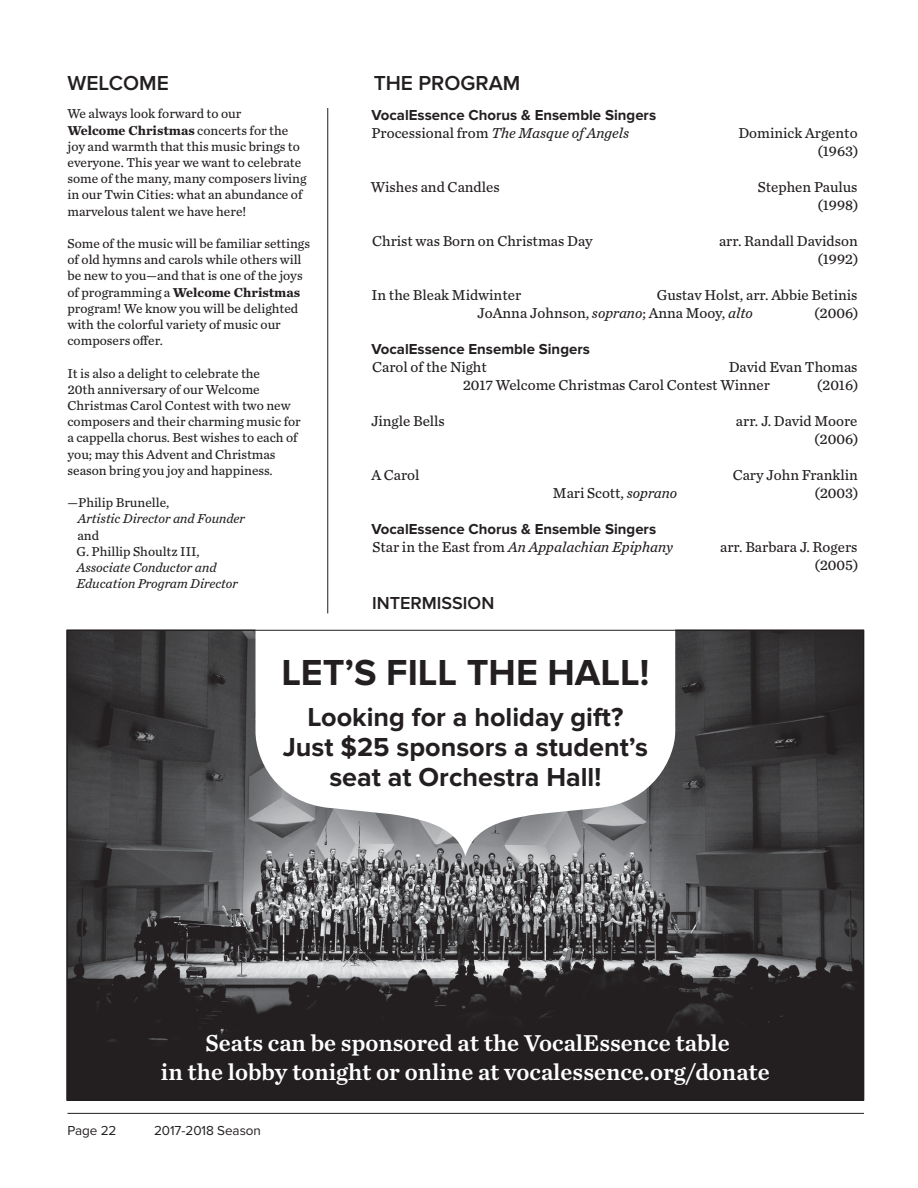
<style>
.page{position:relative;width:918px;height:1188px;background:#fff}
.page>*{position:absolute;margin:0;border:0;box-sizing:border-box;transform-origin:0 0}
.t1{font:700 37.5px "Proxima Nova";color:#231f20}
.t2{font:700 27px/30px "Proxima Nova";color:#231f20;text-align:center}
.t3{font:24px/28.8px "Chronicle Text G3 Semi";color:#fff;text-align:center}
.t4{font:600 21px "Proxima Nova";color:#231f20}
.t5{font:600 18px "Proxima Nova";color:#231f20}
.t6{font:15px/18px "Chronicle Text G3";color:#231f20;text-align:right}
.t7{font:700 15px "Proxima Nova";color:#231f20}
.t8{font:italic 15px "Chronicle Text G3";color:#231f20}
.t9{font:13.5px/16.2px "Chronicle Text G3";color:#231f20}
.t10{font:italic 13.5px/16.2px "Chronicle Text G3";color:#231f20}
.t11{font:13.5px "Proxima Nova";letter-spacing:-.005em;color:#231f20}
.s1{font-weight:700}
.s2{font-style:normal}
.s3{font-style:italic}
</style>
<div class="page">
<hr style="left:68px;top:1113px;width:796px;height:1px;background:#231f20">
<div style="left:67px;top:630px;width:797px;height:470px;background:#231f20"></div>
<img style="left:69px;top:632px;width:793px;height:410px">
<svg style="left:256px;top:629px;width:419px;height:227px;fill:#fff"></svg>
<hr style="left:327px;top:108px;width:1px;height:505px;background:#231f20">
<h3 class="t4" style="left:68px;top:71px;width:103px">WELCOME</h3>
<h3 class="t4" style="left:374px;top:71px;width:148px">THE PROGRAM</h3>
<p class="t9" style="left:68px;top:105px;width:240px">We always look forward to our<br><span class="s1">Welcome Christmas</span> concerts for the joy and warmth that this music brings to everyone. This year we want to celebrate some of the many, many composers living in our Twin Cities: what an abundance of marvelous talent we have here!</p>
<p class="t9" style="left:68px;top:235px;width:244px">Some of the music will be familiar settings of old hymns and carols while others will be new to you—and that is one of the joys of programming a <span class="s1">Welcome Christmas </span>program! We know you will be delighted with the colorful variety of music our composers offer.</p>
<p class="t9" style="left:68px;top:364px;width:235px">It is also a delight to celebrate the<br>20th anniversary of our Welcome Christmas Carol Contest with two new composers and their charming music for a cappella chorus. Best wishes to each of you; may this Advent and Christmas season bring you joy and happiness.</p>
<p class="t9" style="left:68px;top:494px;width:103px">—Philip Brunelle,</p>
<p class="t10" style="left:77px;top:510px;width:169px">Artistic Director and Founder</p>
<p class="t9" style="left:76px;top:526px;width:125px">and<br>G. Phillip Shoultz III,</p>
<p class="t10" style="left:76px;top:559px;width:163px">Associate Conductor and<br>Education Program Director</p>
<p class="t7" style="left:371px;top:106px;width:286px">VocalEssence Chorus &amp; Ensemble Singers</p>
<p class="t8" style="left:372px;top:121px;width:259px"><span class="s2">Processional from</span> The Masque of Angels</p>
<p class="t6" style="left:738px;top:123px;width:122px">Dominick Argento (1963)</p>
<p class="t6" style="left:371px;top:177px;width:130px">Wishes and Candles</p>
<p class="t6" style="left:758px;top:177px;width:102px">Stephen Paulus (1998)</p>
<p class="t6" style="left:372px;top:231px;width:222px">Christ was Born on Christmas Day</p>
<p class="t6" style="left:719px;top:231px;width:141px">arr. Randall Davidson (1992)</p>
<p class="t6" style="left:371px;top:285px;width:151px">In the Bleak Midwinter</p>
<p class="t6" style="left:477px;top:285px;width:382px;text-align:left;text-indent:179px">Gustav Holst, arr. Abbie Betinis<br>JoAnna Johnson, <span class="s3">soprano</span>; Anna Mooy, <span class="s3">alto</span></p>
<p class="t6" style="left:814px;top:303px;width:46px">(2006)</p>
<p class="t7" style="left:371px;top:340px;width:220px">VocalEssence Ensemble Singers</p>
<p class="t6" style="left:372px;top:357px;width:116px">Carol of the Night</p>
<p class="t6" style="left:463px;top:357px;width:396px;text-align:left;text-indent:266px">David Evan Thomas<br>2017 Welcome Christmas Carol Contest Winner</p>
<p class="t6" style="left:817px;top:375px;width:43px">(2016)</p>
<p class="t6" style="left:371px;top:411px;width:75px">Jingle Bells</p>
<p class="t6" style="left:736px;top:411px;width:124px">arr. J. David Moore (2006)</p>
<p class="t6" style="left:371px;top:465px;width:50px">A Carol</p>
<p class="t6" style="left:733px;top:465px;width:127px">Cary John Franklin</p>
<p class="t6" style="left:553px;top:483px;width:126px">Mari Scott, <span class="s3">soprano</span></p>
<p class="t6" style="left:814px;top:483px;width:46px">(2003)</p>
<p class="t7" style="left:371px;top:520px;width:286px">VocalEssence Chorus &amp; Ensemble Singers</p>
<p class="t8" style="left:372px;top:535px;width:302px"><span class="s2">Star in the East from</span> An Appalachian Epiphany</p>
<p class="t6" style="left:720px;top:537px;width:140px">arr. Barbara J. Rogers (2005)</p>
<h3 class="t5" style="left:372px;top:593px;width:124px">INTERMISSION</h3>
<h1 class="t1" style="left:281px;top:651px;width:370px">LET’S FILL THE HALL!</h1>
<h2 class="t2" style="left:283px;top:702px;width:367px">Looking for a holiday gift?<br>Just $25 sponsors a student’s seat at Orchestra Hall!</h2>
<h3 class="t3" style="left:161px;top:1027px;width:610px">Seats can be sponsored at the VocalEssence table<br>in the lobby tonight or online at vocalessence.org/donate</h3>
<p class="t11" style="left:68px;top:1123px;width:51px">Page 22</p>
<p class="t11" style="left:154px;top:1123px;width:108px">2017-2018 Season</p>
</div>
